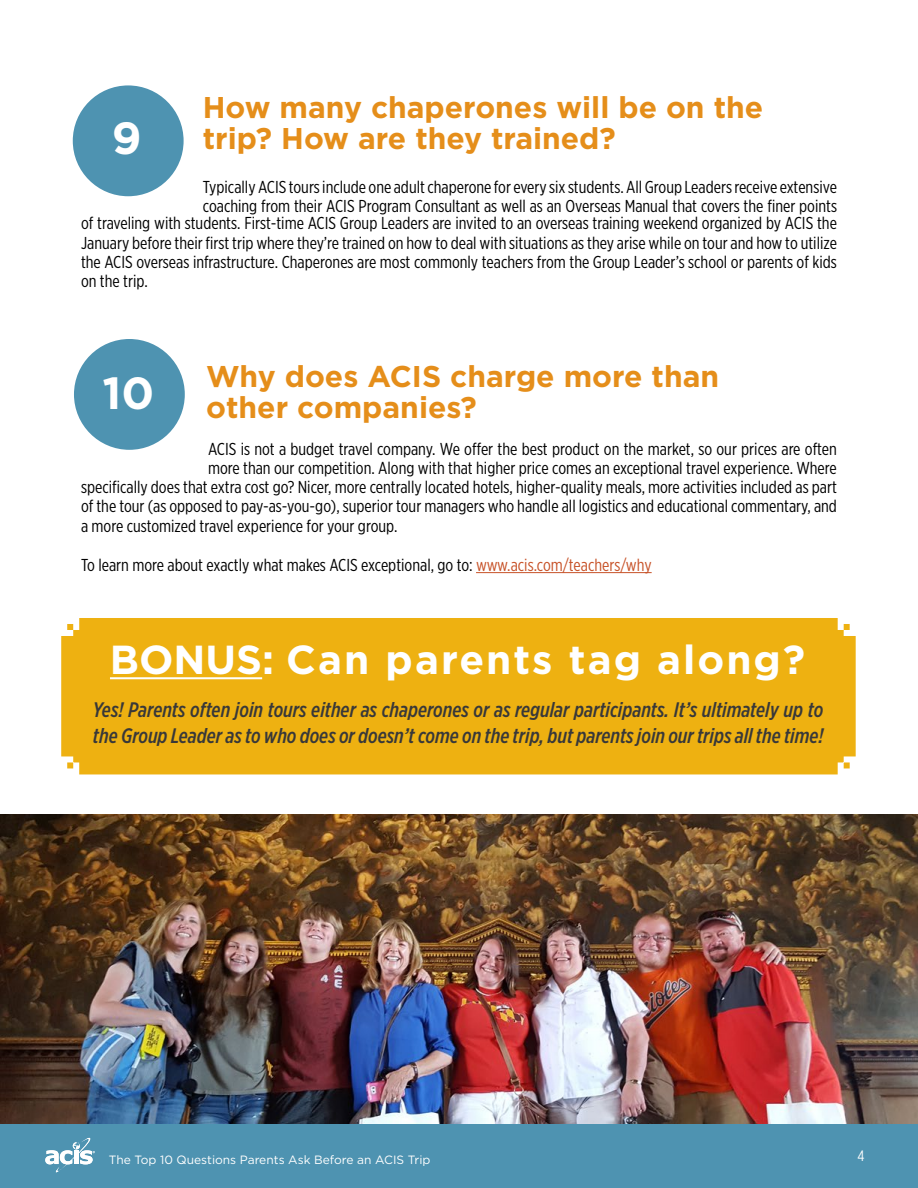
<style>
.page{position:relative;width:918px;height:1188px;background:#fff}
.page>*{position:absolute;margin:0;border:0;box-sizing:border-box;transform-origin:0 0}
.t1{font:700 45px "Gotham";color:#fff}
.t2{font:700 40.5px "Gotham";letter-spacing:.05em;color:#fff}
.t3{font:700 30px/31.5px "Gotham";color:#e58e1a}
.t4{font:italic 500 21px/25.5px "Gotham X Narrow";color:#383839}
.t5{font:17.25px/19.5px "Gotham X Narrow";color:#000}
.t6{font:15px "Gotham X Narrow";color:#fff}
.t7{font:12px "Gotham";color:#fff}
.s1{color:#c75228}
</style>
<div class="page">
<div style="left:0;top:1123px;width:918px;height:65px;background:#4e93b1"></div>
<svg style="left:45px;top:1137px;width:50px;height:36px"></svg>
<div style="left:61px;top:618px;width:795px;height:156px;background:#eeb111"></div>
<div style="left:74px;top:339px;width:111px;height:111px;background:#4e93b1;border-radius:50%"></div>
<div style="left:73px;top:85px;width:111px;height:111px;background:#4e93b1;border-radius:50%"></div>
<hr style="left:110px;top:677px;width:152px;height:2px;background:#fff">
<img style="left:0;top:814px;width:918px;height:309px">
<hr style="left:476px;top:572px;width:176px;height:1px;background:#c75228">
<h1 class="t1" style="left:112px;top:109px;width:31px">9</h1>
<h3 class="t3" style="left:203px;top:91px;width:562px">How many chaperones will be on the trip? How are they trained?</h3>
<p class="t5" style="left:203px;top:177px;width:636px">Typically ACIS tours include one adult chaperone for every six students. All Group Leaders receive extensive coaching from their ACIS Program Consultant as well as an Overseas Manual that covers the finer points</p>
<p class="t5" style="left:81px;top:213px;width:758px;text-align:justify">of traveling with students. First-time ACIS Group Leaders are invited to an overseas training weekend organized by ACIS the January before their first trip where they’re trained on how to deal with situations as they arise while on tour and how to utilize the ACIS overseas infrastructure. Chaperones are most commonly teachers from the Group Leader’s school or parents of kids on the trip.</p>
<h1 class="t1" style="left:102px;top:363px;width:53px">10</h1>
<h3 class="t3" style="left:206px;top:360px;width:514px">Why does ACIS charge more than other companies?</h3>
<p class="t5" style="left:208px;top:439px;width:630px">ACIS is not a budget travel company. We offer the best product on the market, so our prices are often more than our competition. Along with that higher price comes an exceptional travel experience. Where</p>
<p class="t5" style="left:81px;top:477px;width:757px;text-align:justify">specifically does that extra cost go? Nicer, more centrally located hotels, higher-quality meals, more activities included as part of the tour (as opposed to pay-as-you-go), superior tour managers who handle all logistics and educational commentary, and a more customized travel experience for your group.</p>
<p class="t5" style="left:81px;top:555px;width:572px">To learn more about exactly what makes ACIS exceptional, go to: <span class="s1">www.acis.com/teachers/why</span></p>
<h2 class="t2" style="left:110px;top:633px;width:697px">BONUS: Can parents tag along?</h2>
<p class="t4" style="left:93px;top:697px;width:732px">Yes! Parents often join tours either as chaperones or as regular participants. It’s ultimately up to the Group Leader as to who does or doesn’t come on the trip, but parents join our trips all the time!</p>
<p class="t7" style="left:109px;top:1152px;width:323px">The Top 10 Questions Parents Ask Before an ACIS Trip</p>
<p class="t6" style="left:858px;top:1146px;width:9px">4</p>
</div>
